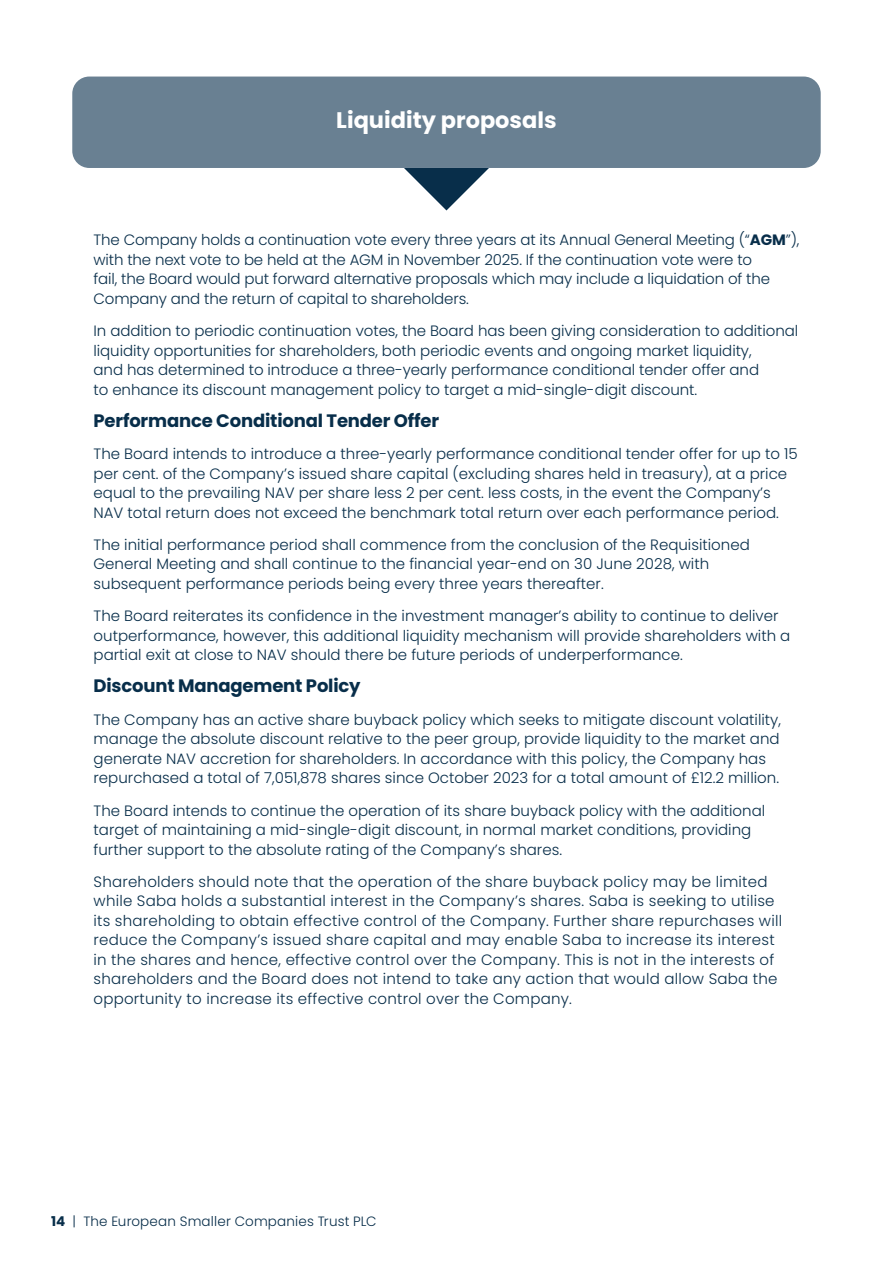
<style>
.page{position:relative;width:893px;height:1263px;background:#fff}
.page>*{position:absolute;margin:0;border:0;box-sizing:border-box;transform-origin:0 0}
.t1{font:700 22.5px "Poppins";color:#fff}
.t2{font:700 18px "Poppins";letter-spacing:-.01em;color:#082e4a}
.t3{font:300 15px/19.5px "Poppins";color:#082e4a}
.t4{font:300 13.5px "Poppins";letter-spacing:.01em;color:#082e4a}
.s1{font-weight:700}
</style>
<div class="page">
<svg style="left:404px;top:168px;width:85px;height:42px"></svg>
<div style="left:72px;top:77px;width:749px;height:91px;background:#698092;border-radius:17px"></div>
<h1 class="t1" style="left:336px;top:108px;width:222px">Liquidity proposals</h1>
<p class="t3" style="left:94px;top:230px;width:707px">The Company holds a continuation vote every three years at its Annual General Meeting (“<span class="s1">AGM</span>”), with the next vote to be held at the AGM in November 2025. If the continuation vote were to<br>fail, the Board would put forward alternative proposals which may include a liquidation of the Company and the return of capital to shareholders.</p>
<p class="t3" style="left:94px;top:321px;width:706px">In addition to periodic continuation votes, the Board has been giving consideration to additional liquidity opportunities for shareholders, both periodic events and ongoing market liquidity,<br>and has determined to introduce a three-yearly performance conditional tender offer and<br>to enhance its discount management policy to target a mid-single-digit discount.</p>
<p class="t2" style="left:94px;top:410px;width:347px">Performance Conditional Tender Offer</p>
<p class="t3" style="left:94px;top:444px;width:706px">The Board intends to introduce a three-yearly performance conditional tender offer for up to 15 per cent. of the Company’s issued share capital (excluding shares held in treasury), at a price equal to the prevailing NAV per share less 2 per cent. less costs, in the event the Company’s NAV total return does not exceed the benchmark total return over each performance period.</p>
<p class="t3" style="left:94px;top:535px;width:658px">The initial performance period shall commence from the conclusion of the Requisitioned<br>General Meeting and shall continue to the financial year-end on 30 June 2028, with subsequent performance periods being every three years thereafter.</p>
<p class="t3" style="left:94px;top:606px;width:698px">The Board reiterates its confidence in the investment manager’s ability to continue to deliver outperformance, however, this additional liquidity mechanism will provide shareholders with a partial exit at close to NAV should there be future periods of underperformance.</p>
<p class="t2" style="left:94px;top:676px;width:269px">Discount Management Policy</p>
<p class="t3" style="left:94px;top:710px;width:689px">The Company has an active share buyback policy which seeks to mitigate discount volatility, manage the absolute discount relative to the peer group, provide liquidity to the market and generate NAV accretion for shareholders. In accordance with this policy, the Company has repurchased a total of 7,051,878 shares since October 2023 for a total amount of £12.2 million.</p>
<p class="t3" style="left:94px;top:800px;width:673px">The Board intends to continue the operation of its share buyback policy with the additional target of maintaining a mid-single-digit discount, in normal market conditions, providing further support to the absolute rating of the Company’s shares.</p>
<p class="t3" style="left:94px;top:872px;width:690px">Shareholders should note that the operation of the share buyback policy may be limited while Saba holds a substantial interest in the Company’s shares. Saba is seeking to utilise its shareholding to obtain effective control of the Company. Further share repurchases will reduce the Company’s issued share capital and may enable Saba to increase its interest in the shares and hence, effective control over the Company. This is not in the interests of shareholders and the Board does not intend to take any action that would allow Saba the opportunity to increase its effective control over the Company.</p>
<p class="t4" style="left:51px;top:1213px;width:327px"><span class="s1">14</span> | The European Smaller Companies Trust PLC</p>
</div>
